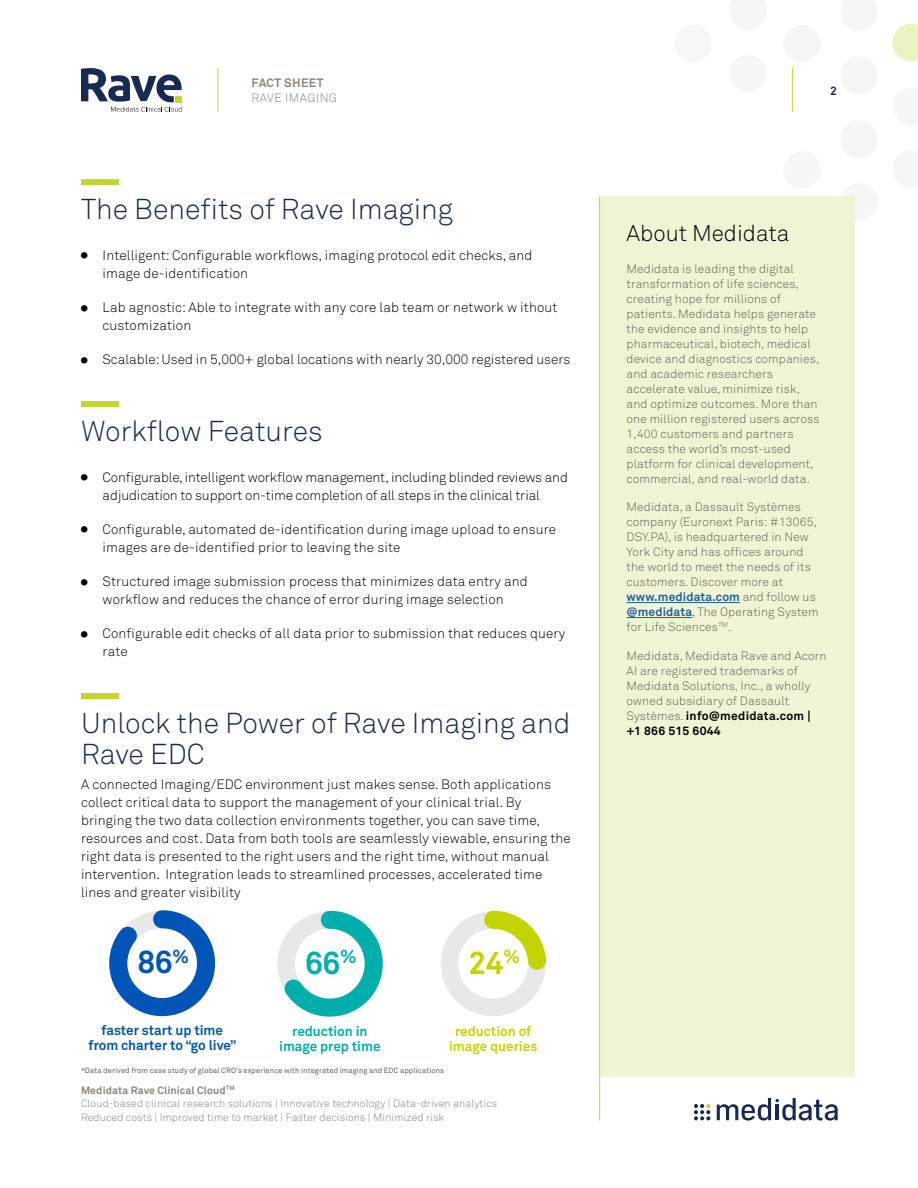
<style>
.page{position:relative;width:918px;height:1188px;background:#fff}
.page>*{position:absolute;margin:0;border:0;box-sizing:border-box;transform-origin:0 0}
.t1{font:700 31.8px "Akkurat Std";color:#00afab}
.t2{font:700 31.8px "Akkurat Std";color:#c3d500}
.t3{font:700 31.8px "Akkurat Std";color:#0055b7}
.t4{font:300 28.5px/31.5px "Akkurat Std";color:#182a54}
.t5{font:300 22.5px "Akkurat Std";color:#000}
.t6{font:700 13.8px/15px "Akkurat Std";color:#0055b7;text-align:center}
.t7{font:700 13.8px/15px "Akkurat Std";color:#00afab;text-align:center}
.t8{font:700 13.8px/15px "Akkurat Std";color:#c3d500;text-align:center}
.t9{font:300 13.5px/18px "Akkurat Std";letter-spacing:.01em;color:#000}
.t10{font:300 13.5px/18px "Akkurat Std";letter-spacing:-.01em;color:#000}
.t11{font:300 12px/15px "Akkurat Std";letter-spacing:.01em;color:#676058}
.t12{font:300 12px "Akkurat Std";letter-spacing:.035em;color:#8c847a}
.t13{font:700 12px "Akkurat Std";letter-spacing:.035em;color:#8c847a}
.t14{font:700 12px "Akkurat Std";color:#182a54}
.t15{font:300 10.5px/13.5px "Akkurat Std";letter-spacing:.01em;color:#8a837b}
.t16{font:7.5px "Akkurat Std";letter-spacing:.015em;color:#676058}
.s1{font-weight:700}
.s2{font-weight:700;color:#215e9e}
.s3{font-weight:700;color:#000}
</style>
<div class="page">
<hr style="left:217px;top:68px;width:1px;height:44px;background:#c4d62e">
<hr style="left:792px;top:68px;width:1px;height:44px;background:#c4d62e">
<svg style="left:892px;top:24px;width:26px;height:37px"></svg>
<div style="left:840px;top:183px;width:38px;height:38px;background:#f6f6f6;border-radius:50%"></div>
<div style="left:840px;top:121px;width:38px;height:37px;background:#f6f6f6;border-radius:50%"></div>
<div style="left:840px;top:57px;width:38px;height:37px;background:#f6f6f6;border-radius:50%"></div>
<div style="left:783px;top:151px;width:38px;height:38px;background:#f6f6f6;border-radius:50%"></div>
<div style="left:783px;top:25px;width:38px;height:37px;background:#f6f6f6;border-radius:50%"></div>
<div style="left:729px;top:55px;width:38px;height:37px;background:#f6f6f6;border-radius:50%"></div>
<div style="left:674px;top:25px;width:38px;height:37px;background:#f7f7f8;border-radius:50%"></div>
<svg style="left:81px;top:68px;width:101px;height:44px"></svg>
<svg style="left:694px;top:1104px;width:16px;height:16px"></svg>
<svg style="left:717px;top:1098px;width:121px;height:23px"></svg>
<div style="left:600px;top:197px;width:255px;height:880px;background:#f0f4d4"></div>
<hr style="left:627px;top:602px;width:113px;height:1px;background:#215e9e">
<hr style="left:627px;top:617px;width:65px;height:1px;background:#215e9e">
<hr style="left:599px;top:197px;width:1px;height:923px;background:#c4d62e">
<div style="left:81px;top:179px;width:38px;height:6px;background:#c4d62e"></div>
<div style="left:81px;top:401px;width:38px;height:6px;background:#c4d62e"></div>
<div style="left:81px;top:693px;width:38px;height:6px;background:#c4d62e"></div>
<svg style="left:277px;top:910px;width:106px;height:107px"></svg>
<svg style="left:441px;top:910px;width:105px;height:106px"></svg>
<svg style="left:109px;top:910px;width:107px;height:107px"></svg>
<p class="t13" style="left:252px;top:76px;width:73px">FACT SHEET</p>
<p class="t12" style="left:252px;top:91px;width:87px">RAVE IMAGING</p>
<h2 class="t4" style="left:81px;top:193px;width:374px">The Benefits of Rave Imaging</h2>
<p class="t9" style="left:103px;top:246px;width:431px">Intelligent: Configurable workflows, imaging protocol edit checks, and image de-identification</p>
<p class="t9" style="left:103px;top:298px;width:456px">Lab agnostic: Able to integrate with any core lab team or network w ithout customization</p>
<p class="t9" style="left:103px;top:351px;width:469px">Scalable: Used in 5,000+ global locations with nearly 30,000 registered users</p>
<h2 class="t4" style="left:81px;top:415px;width:243px">Workflow Features</h2>
<p class="t10" style="left:103px;top:468px;width:467px">Configurable, intelligent workflow management, including blinded reviews and adjudication to support on-time completion of all steps in the clinical trial</p>
<p class="t9" style="left:103px;top:520px;width:455px">Configurable, automated de-identification during image upload to ensure images are de-identified prior to leaving the site</p>
<p class="t9" style="left:103px;top:572px;width:427px">Structured image submission process that minimizes data entry and workflow and reduces the chance of error during image selection</p>
<p class="t9" style="left:103px;top:625px;width:464px">Configurable edit checks of all data prior to submission that reduces query rate</p>
<h2 class="t4" style="left:81px;top:707px;width:491px">Unlock the Power of Rave Imaging and<br>Rave EDC</h2>
<p class="t9" style="left:81px;top:775px;width:491px">A connected Imaging/EDC environment just makes sense. Both applications collect critical data to support the management of your clinical trial. By bringing the two data collection environments together, you can save time, resources and cost. Data from both tools are seamlessly viewable, ensuring the right data is presented to the right users and the right time, without manual intervention. Integration leads to streamlined processes, accelerated time lines and greater visibility</p>
<h1 class="t3" style="left:137px;top:943px;width:53px">86<sup>%</sup></h1>
<h1 class="t1" style="left:305px;top:943px;width:53px">66<sup>%</sup></h1>
<h1 class="t2" style="left:468px;top:943px;width:53px">24<sup>%</sup></h1>
<p class="t6" style="left:89px;top:1023px;width:149px">faster start up time from charter to “go live”</p>
<p class="t16" style="left:81px;top:1066px;width:365px">*Data derived from case study of global CRO’s experience with integrated imaging and EDC applications</p>
<p class="t8" style="left:449px;top:1023px;width:90px">reduction of image queries</p>
<p class="t7" style="left:279px;top:1023px;width:103px">reduction in image prep time</p>
<p class="t15" style="left:81px;top:1083px;width:418px"><span class="s1">Medidata Rave Clinical Cloud</span><sup>TM<br></sup>Cloud-based clinical research solutions | Innovative technology | Data-driven analytics<br>Reduced costs | Improved time to market | Faster decisions | Minimized risk</p>
<p class="t14" style="left:830px;top:83px;width:8px">2</p>
<h3 class="t5" style="left:627px;top:220px;width:164px">About Medidata</h3>
<p class="t11" style="left:627px;top:261px;width:194px">Medidata is leading the digital transformation of life sciences, creating hope for millions of patients. Medidata helps generate the evidence and insights to help pharmaceutical, biotech, medical device and diagnostics companies, and academic researchers accelerate value, minimize risk, and optimize outcomes. More than one million registered users across<br>1,400 customers and partners access the world’s most-used platform for clinical development, commercial, and real-world data.</p>
<p class="t11" style="left:627px;top:499px;width:193px">Medidata, a Dassault Systèmes company (Euronext Paris: #13065,<br>DSY.PA), is headquartered in New<br>York City and has offices around the world to meet the needs of its customers. Discover more at <span class="s2">www.medidata.com</span> and follow us <span class="s2">@medidata</span>, The Operating System for Life Sciences<sup>TM</sup>.</p>
<p class="t11" style="left:627px;top:648px;width:201px">Medidata, Medidata Rave and Acorn<br>AI are registered trademarks of<br>Medidata Solutions, Inc., a wholly owned subsidiary of Dassault<br>Systèmes. <span class="s3">info@medidata.com | +1 866 515 6044</span></p>
</div>
